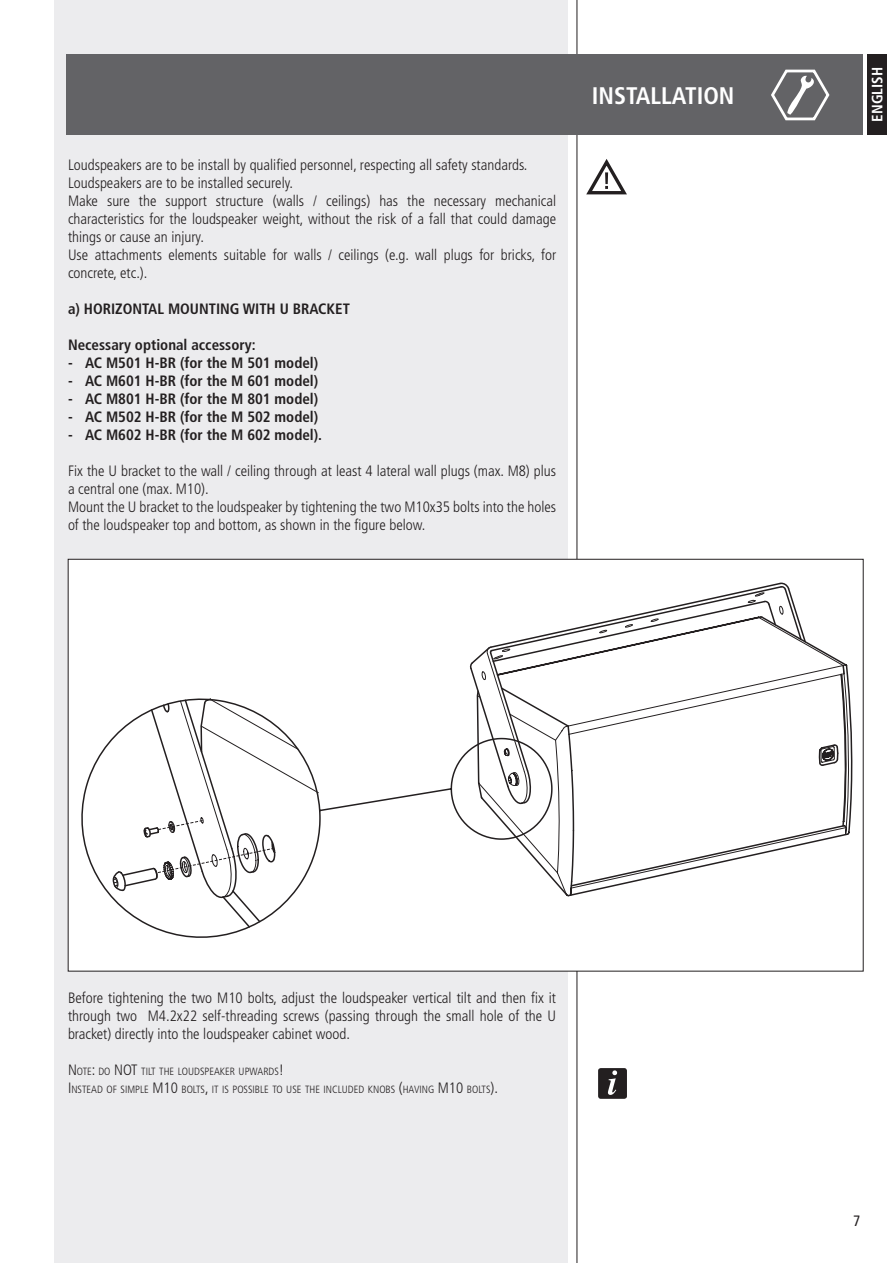
<style>
.page{position:relative;width:893px;height:1263px;background:#fff}
.page>*{position:absolute;margin:0;border:0;box-sizing:border-box;transform-origin:0 0}
.t1{font:700 condensed 24px "Frutiger";color:#fff}
.t2{font:300 condensed 15px/18px "Frutiger";color:#231f20}
.t3{font:700 condensed 15px "Frutiger";color:#231f20}
.t4{font:700 condensed 15px "Frutiger";color:#fff}
.t5{font:condensed 15px "Frutiger";color:#231f20}
.t6{font:300 condensed 10.5px/18px "Frutiger";color:#231f20}
.s1{font-size:15px}
</style>
<div class="page">
<div style="left:54px;top:0;width:514px;height:1263px;background:#ececee"></div>
<hr style="left:577px;top:0;width:1px;height:1263px;background:#231f20">
<div style="left:867px;top:54px;width:20px;height:81px;background:#231f20"></div>
<div style="left:66px;top:55px;width:797px;height:80px;background:#636366"></div>
<svg style="left:771px;top:69px;width:59px;height:52px"></svg>
<div style="left:68px;top:559px;width:795px;height:412px;background:#fff"></div>
<svg style="left:586px;top:159px;width:41px;height:36px"></svg>
<div style="left:598px;top:1068px;width:29px;height:31px;background:#231f20;border-radius:3px"></div>
<svg style="left:608px;top:1070px;width:9px;height:25px"></svg>
<svg style="left:112px;top:582px;width:741px;height:347px"></svg>
<p class="t2" style="left:68px;top:156px;width:490px">Loudspeakers are to be install by qualified personnel, respecting all safety standards.<br>Loudspeakers are to be installed securely.<br>Make sure the support structure (walls / ceilings) has the necessary mechanical characteristics for the loudspeaker weight, without the risk of a fall that could damage things or cause an injury.<br>Use attachments elements suitable for walls / ceilings (e.g. wall plugs for bricks, for concrete, etc.).</p>
<p class="t3" style="left:68px;top:300px;width:283px">a) HORIZONTAL MOUNTING WITH U BRACKET</p>
<p class="t3" style="left:68px;top:336px;width:189px">Necessary optional accessory:</p>
<p class="t3" style="left:68px;top:354px;width:252px">- AC M501 H-BR (for the M 501 model)</p>
<p class="t3" style="left:68px;top:372px;width:252px">- AC M601 H-BR (for the M 601 model)</p>
<p class="t3" style="left:68px;top:390px;width:252px">- AC M801 H-BR (for the M 801 model)</p>
<p class="t3" style="left:68px;top:408px;width:252px">- AC M502 H-BR (for the M 502 model)</p>
<p class="t3" style="left:68px;top:426px;width:256px">- AC M602 H-BR (for the M 602 model).</p>
<p class="t2" style="left:68px;top:462px;width:490px">Fix the U bracket to the wall / ceiling through at least 4 lateral wall plugs (max. M8) plus a central one (max. M10).<br>Mount the U bracket to the loudspeaker by tightening the two M10x35 bolts into the holes of the loudspeaker top and bottom, as shown in the figure below.</p>
<h1 class="t1" style="left:592px;top:81px;width:144px">INSTALLATION</h1>
<p class="t4" style="left:868px;top:122px;width:56px;rotate:-90deg">ENGLISH</p>
<p class="t2" style="left:68px;top:989px;width:490px;text-align:justify">Before tightening the two M10 bolts, adjust the loudspeaker vertical tilt and then fix it through two M4.2x22 self-threading screws (passing through the small hole of the U bracket) directly into the loudspeaker cabinet wood.</p>
<p class="t6" style="left:68px;top:1062px;width:431px"><span class="s1">N</span>OTE<span class="s1">:</span> DO <span class="s1">NOT</span> TILT THE LOUDSPEAKER UPWARDS<span class="s1">!<br>I</span> NSTEAD OF SIMPLE <span class="s1">M 10</span> BOLTS<span class="s1">,</span> IT IS POSSIBLE TO USE THE INCLUDED KNOBS <span class="s1">(</span>HAVING <span class="s1">M 10</span> BOLTS<span class="s1">).</span></p>
<p class="t5" style="left:853px;top:1211px;width:9px">7</p>
</div>
